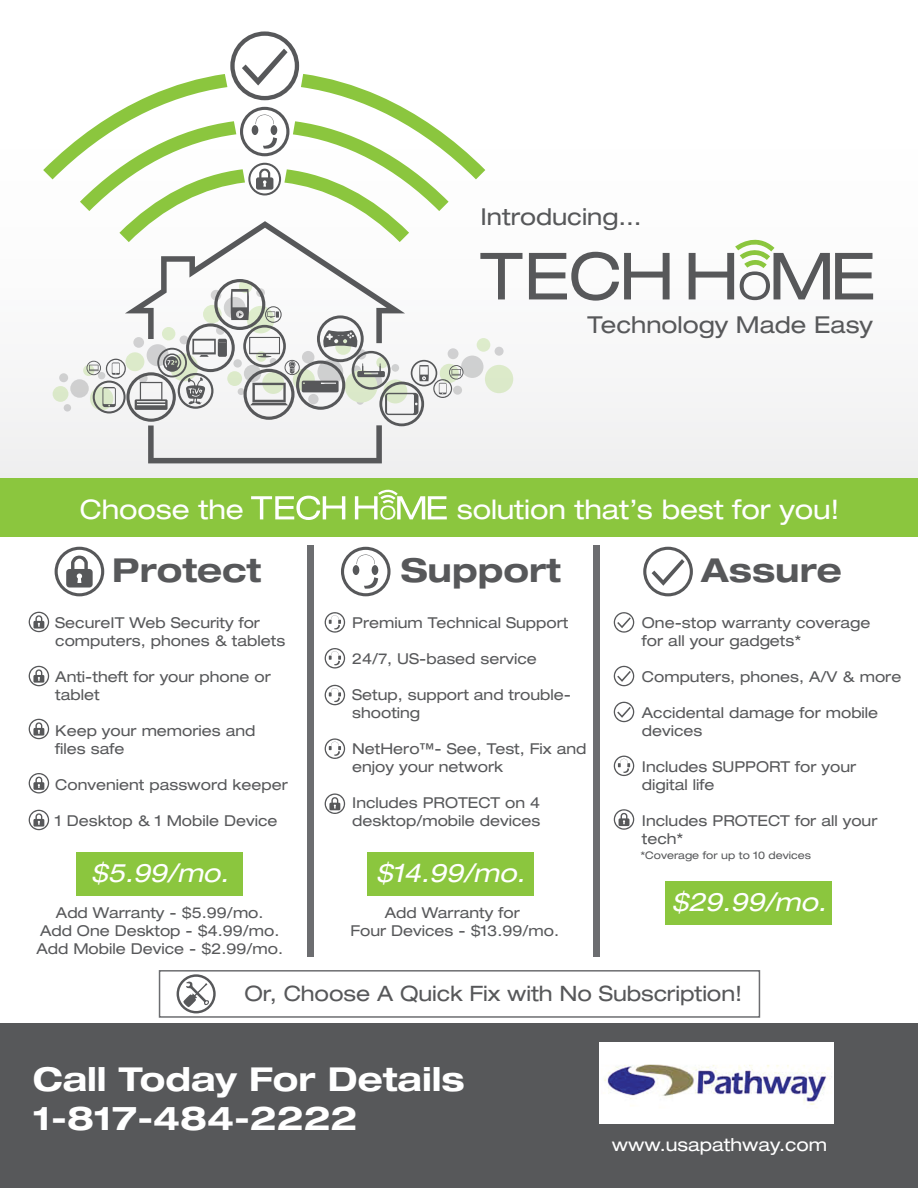
<style>
.page{position:relative;width:918px;height:1188px;background:#fff}
.page>*{position:absolute;margin:0;border:0;box-sizing:border-box;transform-origin:0 0}
.t1{font:700 expanded 33px/39.6px "Helvetica Neue";color:#fff}
.t2{font:700 expanded 33px "Helvetica Neue";color:#57585a}
.t3{font:expanded 27px "Helvetica Neue";letter-spacing:-.005em;color:#fff}
.t4{font:italic expanded 25.5px "Helvetica Neue";letter-spacing:-.005em;color:#fff}
.t5{font:expanded 23.4px "Helvetica Neue";color:#57585a}
.t6{font:expanded 21.3px "Helvetica Neue";letter-spacing:-.005em;color:#57585a}
.t7{font:expanded 18px "Helvetica Neue";color:#fff}
.t8{font:expanded 15px/18px "Helvetica Neue";color:#57585a}
.t9{font:expanded 10.5px "Helvetica Neue";color:#57585a}
</style>
<div class="page">
<div style="left:159px;top:970px;width:601px;height:48px;border:2px solid #6c6d70"></div>
<svg style="left:177px;top:974px;width:39px;height:39px"></svg>
<div style="left:0;top:1023px;width:918px;height:165px;background:#57585a"></div>
<div style="left:0;top:0;width:918px;height:519px;background:linear-gradient(to right,#f4f7f1,#fafafa)"></div>
<div style="left:0;top:479px;width:918px;height:58px;background:#8bc63e"></div>
<svg style="left:55px;top:547px;width:49px;height:49px"></svg>
<svg style="left:341px;top:547px;width:50px;height:49px"></svg>
<div style="left:353px;top:565px;width:6px;height:10px;background:#57585a;border-radius:50%"></div>
<div style="left:372px;top:565px;width:6px;height:10px;background:#57585a;border-radius:50%"></div>
<svg style="left:643px;top:547px;width:50px;height:49px"></svg>
<div style="left:308px;top:545px;width:6px;height:412px;background:#6c6d70"></div>
<div style="left:593px;top:545px;width:7px;height:412px;background:#6c6d70"></div>
<svg style="left:29px;top:612px;width:20px;height:20px"></svg>
<svg style="left:29px;top:666px;width:20px;height:20px"></svg>
<svg style="left:29px;top:719px;width:20px;height:20px"></svg>
<svg style="left:29px;top:773px;width:20px;height:20px"></svg>
<svg style="left:29px;top:810px;width:20px;height:20px"></svg>
<svg style="left:325px;top:793px;width:20px;height:21px"></svg>
<svg style="left:325px;top:648px;width:20px;height:21px"></svg>
<svg style="left:325px;top:685px;width:20px;height:20px"></svg>
<svg style="left:325px;top:738px;width:20px;height:21px"></svg>
<svg style="left:325px;top:612px;width:20px;height:21px"></svg>
<svg style="left:614px;top:809px;width:20px;height:21px"></svg>
<svg style="left:614px;top:612px;width:20px;height:21px"></svg>
<svg style="left:614px;top:666px;width:20px;height:20px"></svg>
<svg style="left:614px;top:702px;width:20px;height:20px"></svg>
<svg style="left:614px;top:756px;width:20px;height:20px"></svg>
<div style="left:76px;top:853px;width:167px;height:43px;background:#8bc63e"></div>
<div style="left:367px;top:853px;width:167px;height:43px;background:#8bc63e"></div>
<div style="left:665px;top:881px;width:167px;height:43px;background:#8bc63e"></div>
<svg style="left:251px;top:496px;width:94px;height:24px"></svg>
<svg style="left:355px;top:489px;width:92px;height:31px"></svg>
<svg style="left:43px;top:31px;width:479px;height:432px"></svg>
<svg style="left:529px;top:252px;width:141px;height:49px"></svg>
<svg style="left:689px;top:231px;width:184px;height:69px"></svg>
<img style="left:600px;top:1043px;width:234px;height:81px">
<h3 class="t5" style="left:480px;top:203px;width:163px">Introducing...</h3>
<h3 class="t5" style="left:588px;top:310px;width:287px">Technology Made Easy</h3>
<h2 class="t3" style="left:80px;top:493px;width:165px">Choose the</h2>
<h2 class="t3" style="left:457px;top:493px;width:384px">solution that’s best for you!</h2>
<h1 class="t2" style="left:112px;top:550px;width:151px">Protect</h1>
<h1 class="t2" style="left:401px;top:550px;width:162px">Support</h1>
<p class="t8" style="left:55px;top:613px;width:232px">SecureIT Web Security for computers, phones &amp; tablets</p>
<p class="t8" style="left:55px;top:667px;width:217px">Anti-theft for your phone or tablet</p>
<p class="t8" style="left:55px;top:721px;width:202px">Keep your memories and files safe</p>
<p class="t8" style="left:55px;top:775px;width:234px">Convenient password keeper</p>
<p class="t8" style="left:55px;top:811px;width:224px">1 Desktop &amp; 1 Mobile Device</p>
<p class="t8" style="left:352px;top:613px;width:218px">Premium Technical Support</p>
<p class="t8" style="left:352px;top:649px;width:186px">24/7, US-based service</p>
<p class="t8" style="left:352px;top:685px;width:220px">Setup, support and trouble&shy;shooting</p>
<p class="t8" style="left:352px;top:739px;width:236px">NetHero™- See, Test, Fix and enjoy your network</p>
<p class="t8" style="left:352px;top:793px;width:190px">Includes PROTECT on 4 desktop/mobile devices</p>
<h3 class="t4" style="left:91px;top:858px;width:139px">$5.99/mo.</h3>
<h3 class="t4" style="left:376px;top:858px;width:151px">$14.99/mo.</h3>
<p class="t8" style="left:36px;top:904px;width:248px;text-align:center">Add Warranty - $5.99/mo.<br>Add One Desktop - $4.99/mo.<br>Add Mobile Device - $2.99/mo.</p>
<p class="t8" style="left:350px;top:904px;width:210px;text-align:center">Add Warranty for<br>Four Devices - $13.99/mo.</p>
<h1 class="t2" style="left:701px;top:550px;width:142px">Assure</h1>
<p class="t8" style="left:642px;top:613px;width:230px">One-stop warranty coverage for all your gadgets*</p>
<p class="t8" style="left:642px;top:667px;width:261px">Computers, phones, A/V &amp; more</p>
<p class="t8" style="left:642px;top:703px;width:238px">Accidental damage for mobile devices</p>
<p class="t8" style="left:642px;top:757px;width:216px">Includes SUPPORT for your digital life</p>
<p class="t8" style="left:642px;top:811px;width:237px">Includes PROTECT for all your tech*</p>
<p class="t9" style="left:640px;top:849px;width:172px">*Coverage for up to 10 devices</p>
<h3 class="t4" style="left:671px;top:886px;width:156px">$29.99/mo.</h3>
<h3 class="t6" style="left:244px;top:980px;width:499px">Or, Choose A Quick Fix with No Subscription!</h3>
<h1 class="t1" style="left:33px;top:1058px;width:433px">Call Today For Details<br>1-817-484-2222</h1>
<p class="t7" style="left:612px;top:1134px;width:217px">www.usapathway.com</p>
</div>
